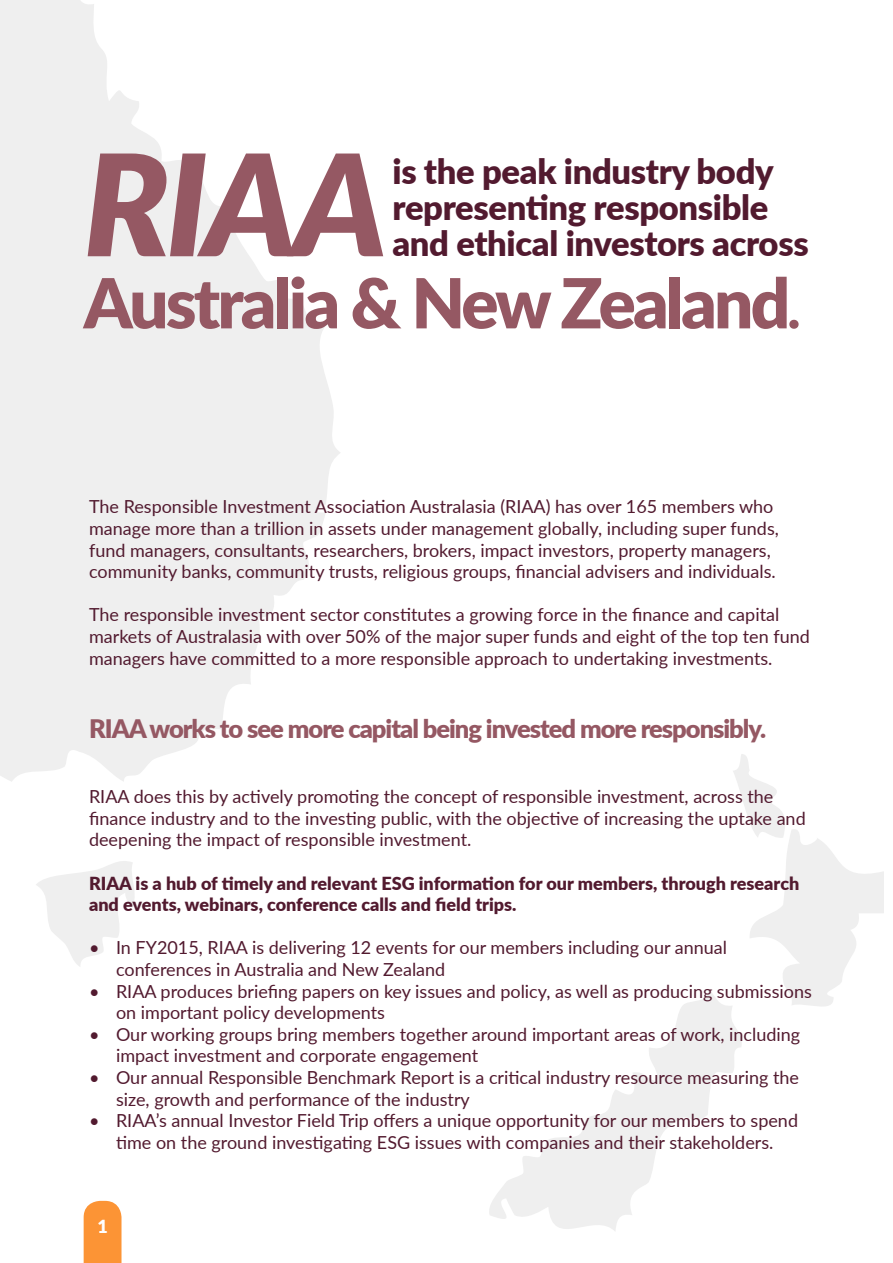
<style>
.page{position:relative;width:893px;height:1263px;background:#fff}
.page>*{position:absolute;margin:0;border:0;box-sizing:border-box;transform-origin:0 0}
.t1{font:italic 900 141px "Lato";color:#955863}
.t2{font:900 69px "Lato";letter-spacing:-.04em;color:#955863}
.t3{font:900 34.5px/36px "Lato";letter-spacing:-.01em;color:#521a2f}
.t4{font:900 25.5px "Lato";letter-spacing:-.04em;color:#955863}
.t5{font:18px/21.6px "Lato";color:#521a2f}
.t6{font:900 18px/21.6px "Lato";color:#521a2f}
.t7{font:900 18px "Lato";color:#fff}
.s1{font-size:52.5px}
</style>
<div class="page">
<svg style="left:0;top:0;width:340px;height:782px;fill:#efefef"></svg>
<svg style="left:733px;top:754px;width:151px;height:252px"></svg>
<svg style="left:36px;top:861px;width:99px;height:105px"></svg>
<svg style="left:489px;top:989px;width:256px;height:242px"></svg>
<svg style="left:84px;top:1201px;width:38px;height:62px;background:#fc9940"></svg>
<h1 class="t1" style="left:84px;top:99px;width:305px">RIAA</h1>
<h2 class="t2" style="left:84px;top:251px;width:718px">Australia &amp; New Zealand<span class="s1">.</span></h2>
<h3 class="t3" style="left:392px;top:152px;width:418px">is the peak industry body representing responsible and ethical investors across</h3>
<p class="t5" style="left:89px;top:495px;width:691px">The Responsible Investment Association Australasia (RIAA) has over 165 members who manage more than a trillion in assets under management globally, including super funds, fund managers, consultants, researchers, brokers, impact investors, property managers, community banks, community trusts, religious groups, financial advisers and individuals.</p>
<p class="t5" style="left:89px;top:603px;width:722px">The responsible investment sector constitutes a growing force in the finance and capital markets of Australasia with over 50% of the major super funds and eight of the top ten fund managers have committed to a more responsible approach to undertaking investments.</p>
<h3 class="t4" style="left:89px;top:710px;width:679px">RIAA works to see more capital being invested more responsibly.</h3>
<p class="t5" style="left:89px;top:785px;width:718px">RIAA does this by actively promoting the concept of responsible investment, across the finance industry and to the investing public, with the objective of increasing the uptake and deepening the impact of responsible investment.</p>
<p class="t6" style="left:89px;top:871px;width:712px">RIAA is a hub of timely and relevant ESG information for our members, through research and events, webinars, conference calls and field trips.</p>
<p class="t5" style="left:116px;top:936px;width:613px;text-indent:-27px">• In FY2015, RIAA is delivering 12 events for our members including our annual conferences in Australia and New Zealand</p>
<p class="t5" style="left:116px;top:979px;width:697px;text-indent:-27px">• RIAA produces briefing papers on key issues and policy, as well as producing submissions on important policy developments</p>
<p class="t5" style="left:116px;top:1023px;width:686px;text-indent:-27px">• Our working groups bring members together around important areas of work, including impact investment and corporate engagement</p>
<p class="t5" style="left:116px;top:1066px;width:685px;text-indent:-27px">• Our annual Responsible Benchmark Report is a critical industry resource measuring the size, growth and performance of the industry</p>
<p class="t5" style="left:89px;top:1109px;width:710px;text-align:center">• RIAA’s annual Investor Field Trip offers a unique opportunity for our members to spend time on the ground investigating ESG issues with companies and their stakeholders.</p>
<p class="t7" style="left:97px;top:1213px;width:12px">1</p>
</div>
